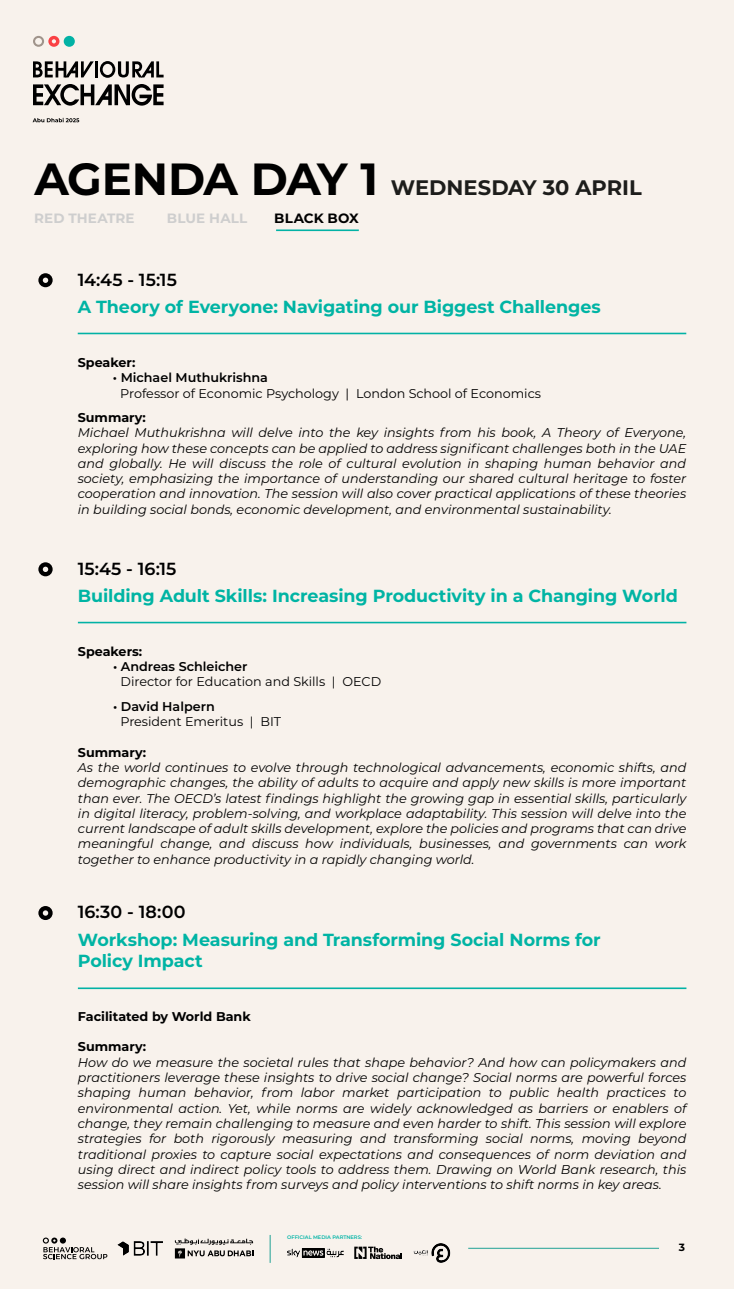
<style>
.page{position:relative;width:734px;height:1289px;background:#fff}
.page>*{position:absolute;margin:0;border:0;box-sizing:border-box;transform-origin:0 0}
.t1{font:700 21px "Montserrat";color:#1d1d1b}
.t2{font:700 17.55px/21px "Montserrat";letter-spacing:-.005em;color:#00b4a4}
.t3{font:600 17.55px "Montserrat";letter-spacing:.005em;color:#000}
.t4{font:700 13.5px "Montserrat";letter-spacing:.015em;color:#cecece}
.t5{font:700 13.5px "Montserrat";letter-spacing:.005em;color:#000}
.t6{font:italic 12.75px/15.3px "Montserrat";color:#000;text-align:justify}
.t7{font:12.75px "Montserrat";color:#000}
.t8{font:700 12.75px "Montserrat";color:#000}
.t9{font:600 12.75px "Montserrat";color:#000}
.t10{font:700 10.5px "Montserrat";color:#000}
.t11{font:600 5.1px "Montserrat";color:#00b4a7}
.s1{font-size:45px;color:#000}
</style>
<div class="page">
<div style="left:0;top:0;width:733px;height:1289px;background:#f8f2ec"></div>
<svg style="left:33px;top:84px;width:130px;height:22px"></svg>
<svg style="left:33px;top:61px;width:61px;height:16px"></svg>
<hr style="left:95px;top:61px;width:3px;height:16px;background:#000">
<svg style="left:100px;top:61px;width:63px;height:17px"></svg>
<div style="left:64px;top:36px;width:11px;height:11px;background:#02b2a5;border-radius:50%"></div>
<svg style="left:33px;top:36px;width:26px;height:11px"></svg>
<svg style="left:33px;top:118px;width:46px;height:4px"></svg>
<hr style="left:78px;top:622px;width:608px;height:1px;background:#02b2a5">
<svg style="left:38px;top:562px;width:15px;height:14px"></svg>
<hr style="left:78px;top:987px;width:608px;height:2px;background:#02b2a5">
<svg style="left:38px;top:906px;width:15px;height:14px"></svg>
<hr style="left:78px;top:333px;width:608px;height:1px;background:#02b2a5">
<svg style="left:38px;top:273px;width:15px;height:14px"></svg>
<hr style="left:276px;top:229px;width:83px;height:2px;background:#02b2a5">
<hr style="left:468px;top:1248px;width:191px;height:1px;background:#4db2a7">
<svg style="left:43px;top:1238px;width:64px;height:21px"></svg>
<img style="left:117px;top:1242px;width:46px;height:13px">
<svg style="left:175px;top:1239px;width:78px;height:19px"></svg>
<svg style="left:354px;top:1247px;width:48px;height:12px"></svg>
<img style="left:287px;top:1248px;width:56px;height:9px">
<img style="left:413px;top:1243px;width:37px;height:20px">
<hr style="left:269px;top:1235px;width:2px;height:28px;background:#4db2a7">
<h1 class="t1" style="left:34px;top:172px;width:608px"><span class="s1">AGENDA DAY 1</span> WEDNESDAY 30 APRIL</h1>
<p class="t4" style="left:34px;top:208px;width:102px">RED THEATRE</p>
<p class="t4" style="left:167px;top:208px;width:82px">BLUE HALL</p>
<p class="t5" style="left:274px;top:208px;width:86px">BLACK BOX</p>
<h2 class="t3" style="left:78px;top:267px;width:101px">14:45 - 15:15</h2>
<h2 class="t2" style="left:78px;top:296px;width:524px">A Theory of Everyone: Navigating our Biggest Challenges</h2>
<p class="t8" style="left:78px;top:353px;width:59px">Speaker:</p>
<p class="t9" style="left:113px;top:369px;width:156px">• Michael Muthukrishna</p>
<p class="t7" style="left:120px;top:384px;width:422px">Professor of Economic Psychology | London School of Economics</p>
<p class="t8" style="left:78px;top:408px;width:70px">Summary:</p>
<p class="t6" style="left:78px;top:425px;width:610px">Michael Muthukrishna will delve into the key insights from his book, A Theory of Everyone, exploring how these concepts can be applied to address significant challenges both in the UAE and globally. He will discuss the role of cultural evolution in shaping human behavior and society, emphasizing the importance of understanding our shared cultural heritage to foster cooperation and innovation. The session will also cover practical applications of these theories in building social bonds, economic development, and environmental sustainability.</p>
<h2 class="t3" style="left:78px;top:556px;width:100px">15:45 - 16:15</h2>
<h2 class="t2" style="left:78px;top:585px;width:601px">Building Adult Skills: Increasing Productivity in a Changing World</h2>
<p class="t8" style="left:78px;top:642px;width:66px">Speakers:</p>
<p class="t9" style="left:113px;top:658px;width:136px">• Andreas Schleicher</p>
<p class="t7" style="left:120px;top:673px;width:262px">Director for Education and Skills | OECD</p>
<p class="t9" style="left:113px;top:697px;width:103px">• David Halpern</p>
<p class="t7" style="left:120px;top:713px;width:162px">President Emeritus | BIT</p>
<p class="t8" style="left:78px;top:743px;width:70px">Summary:</p>
<p class="t6" style="left:78px;top:759px;width:610px">As the world continues to evolve through technological advancements, economic shifts, and demographic changes, the ability of adults to acquire and apply new skills is more important than ever. The OECD’s latest findings highlight the growing gap in essential skills, particularly in digital literacy, problem-solving, and workplace adaptability. This session will delve into the current landscape of adult skills development, explore the policies and programs that can drive meaningful change, and discuss how individuals, businesses, and governments can work together to enhance productivity in a rapidly changing world.</p>
<h2 class="t3" style="left:78px;top:900px;width:109px">16:30 - 18:00</h2>
<h2 class="t2" style="left:78px;top:928px;width:524px">Workshop: Measuring and Transforming Social Norms for<br>Policy Impact</h2>
<p class="t8" style="left:78px;top:1007px;width:174px">Facilitated by World Bank</p>
<p class="t8" style="left:78px;top:1038px;width:70px">Summary:</p>
<p class="t6" style="left:78px;top:1054px;width:610px">How do we measure the societal rules that shape behavior? And how can policymakers and practitioners leverage these insights to drive social change? Social norms are powerful forces shaping human behavior, from labor market participation to public health practices to environmental action. Yet, while norms are widely acknowledged as barriers or enablers of change, they remain challenging to measure and even harder to shift. This session will explore strategies for both rigorously measuring and transforming social norms, moving beyond traditional proxies to capture social expectations and consequences of norm deviation and using direct and indirect policy tools to address them. Drawing on World Bank research, this session will share insights from surveys and policy interventions to shift norms in key areas.</p>
<p class="t11" style="left:287px;top:1233px;width:76px">OFFICIAL MEDIA PARTNERS:</p>
<p class="t10" style="left:678px;top:1240px;width:8px">3</p>
</div>
